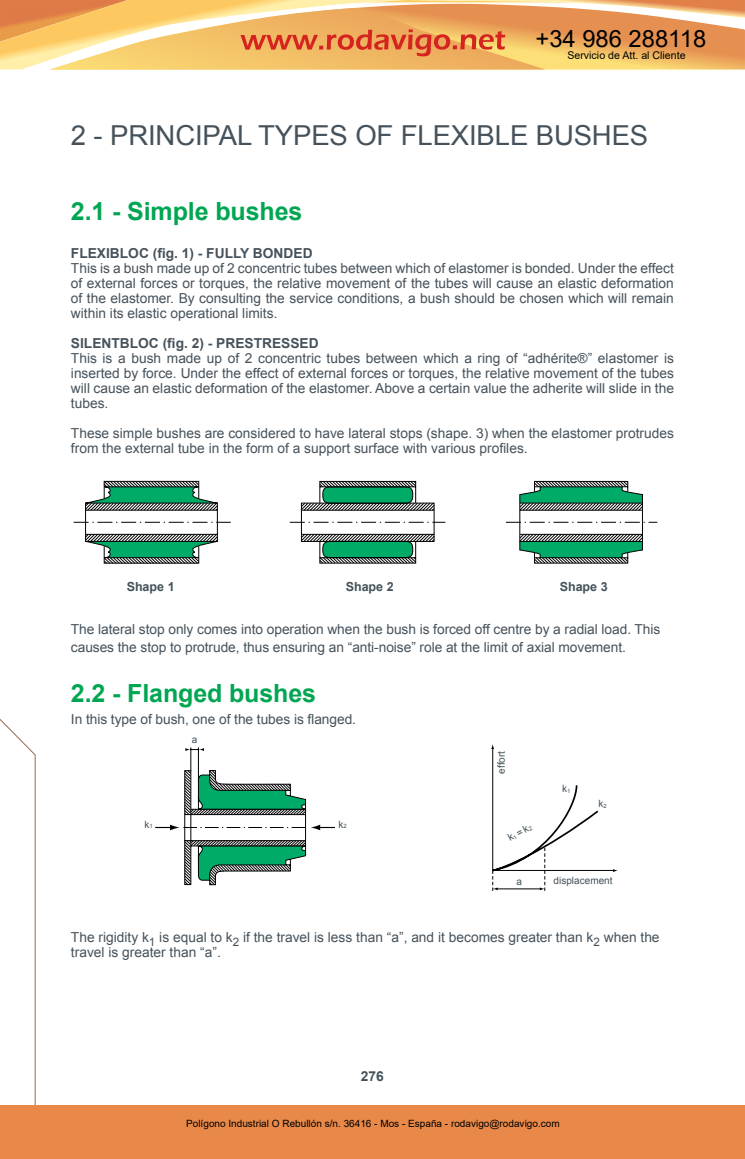
<style>
.page{position:relative;width:745px;height:1159px;background:#fff}
.page>*{position:absolute;margin:0;border:0;box-sizing:border-box;transform-origin:0 0}
.t1{font:27.5px "Arial";letter-spacing:-.005em;color:#46525b}
.t2{font:700 25px "Arial";letter-spacing:-.005em;color:#00a651}
.t3{font:23.75px "Arial";color:#000}
.t4{font:13.75px/15px "Arial";color:#46525b}
.t5{font:700 13.75px "Arial";color:#46525b}
.t6{font:700 13.75px "Arial";color:#43525a}
.t7{font:700 12.5px "Arial";color:#43525a}
.t8{font:10.62px "Arial";color:#000}
.t9{font:10px "Arial";color:#000}
.t10{font:10px "Arial";color:#43525a}
</style>
<div class="page">
<svg style="left:0;top:718px;width:36px;height:269px"></svg>
<hr style="left:35px;top:987px;width:1px;height:119px;background:#98694c">
<svg style="left:74px;top:480px;width:583px;height:84px"></svg>
<svg style="left:155px;top:747px;width:180px;height:138px"></svg>
<svg style="left:491px;top:744px;width:126px;height:147px"></svg>
<div style="left:0;top:1105px;width:744px;height:54px;background:#e88949"></div>
<svg style="left:0;top:0;width:744px;height:70px;background:#f0b66e"></svg>
<h3 class="t3" style="left:535px;top:22px;width:172px">+34 986 288118</h3>
<p class="t8" style="left:567px;top:48px;width:120px">Servicio de Att. al Cliente</p>
<h1 class="t1" style="left:71px;top:117px;width:578px">2 - PRINCIPAL TYPES OF FLEXIBLE BUSHES</h1>
<h2 class="t2" style="left:71px;top:194px;width:233px">2.1 - Simple bushes</h2>
<p class="t5" style="left:71px;top:243px;width:243px">FLEXIBLOC (fig. 1) - FULLY BONDED</p>
<p class="t4" style="left:71px;top:260px;width:604px;text-align:justify">This is a bush made up of 2 concentric tubes between which of elastomer is bonded. Under the effect of external forces or torques, the relative movement of the tubes will cause an elastic deformation of the elastomer. By consulting the service conditions, a bush should be chosen which will remain within its elastic operational limits.</p>
<p class="t5" style="left:71px;top:333px;width:249px">SILENTBLOC (fig. 2) - PRESTRESSED</p>
<p class="t4" style="left:71px;top:350px;width:604px;text-align:justify">This is a bush made up of 2 concentric tubes between which a ring of “adhérite®” elastomer is inserted by force. Under the effect of external forces or torques, the relative movement of the tubes will cause an elastic deformation of the elastomer. Above a certain value the adherite will slide in the tubes.</p>
<p class="t4" style="left:71px;top:425px;width:604px">These simple bushes are considered to have lateral stops (shape. 3) when the elastomer protrudes from the external tube in the form of a support surface with various profiles.</p>
<p class="t7" style="left:127px;top:578px;width:49px">Shape 1</p>
<p class="t7" style="left:345px;top:578px;width:49px">Shape 2</p>
<p class="t7" style="left:559px;top:578px;width:49px">Shape 3</p>
<p class="t4" style="left:71px;top:621px;width:590px;line-height:17.5px">The lateral stop only comes into operation when the bush is forced off centre by a radial load. This causes the stop to protrude, thus ensuring an “anti-noise” role at the limit of axial movement.</p>
<h2 class="t2" style="left:71px;top:676px;width:246px">2.2 - Flanged bushes</h2>
<p class="t4" style="left:71px;top:712px;width:286px">In this type of bush, one of the tubes is flanged.</p>
<p class="t10" style="left:144px;top:817px;width:10px">k<sub>1</sub></p>
<p class="t10" style="left:192px;top:733px;width:7px">a</p>
<p class="t10" style="left:338px;top:817px;width:10px">k<sub>2</sub></p>
<p class="t10" style="left:494px;top:773px;width:24px;rotate:-90deg">effort</p>
<p class="t10" style="left:505px;top:832px;width:27px;rotate:-28deg">k<sub>1</sub> = k<sub>2</sub></p>
<p class="t10" style="left:561px;top:782px;width:10px">k<sub>1</sub></p>
<p class="t10" style="left:598px;top:797px;width:10px">k<sub>2</sub></p>
<p class="t10" style="left:516px;top:875px;width:7px">a</p>
<p class="t10" style="left:553px;top:874px;width:60px">displacement</p>
<p class="t4" style="left:71px;top:930px;width:590px">The rigidity k<sub>1</sub> is equal to k<sub>2</sub> if the travel is less than “a”, and it becomes greater than k<sub>2</sub> when the travel is greater than “a”.</p>
<p class="t6" style="left:361px;top:1066px;width:24px">276</p>
<p class="t9" style="left:186px;top:1117px;width:375px">Polígono Industrial O Rebullón s/n. 36416 - Mos - España - rodavigo@rodavigo.com</p>
</div>
